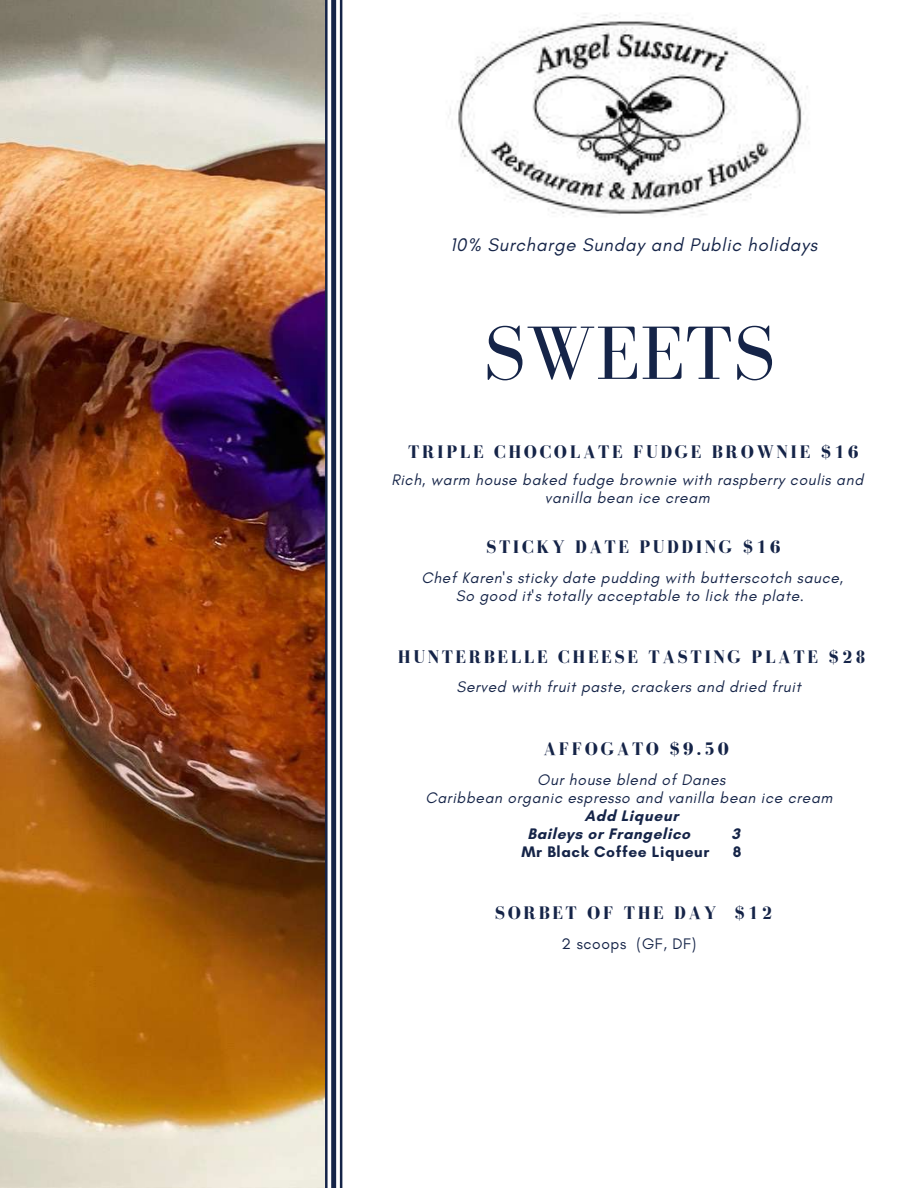
<style>
.page{position:relative;width:918px;height:1188px;background:#fff}
.page>*{position:absolute;margin:0;border:0;box-sizing:border-box;transform-origin:0 0}
.t1{font:77.85px "Bodoni FLF";color:#152448}
.t2{font:700 18.75px "Bodoni FLF";letter-spacing:.14em;color:#152448}
.t3{font:italic 18.6px "Glacial Indifference";letter-spacing:.04em;color:#152448}
.t4{font:italic 15.6px/18px "Glacial Indifference";letter-spacing:.04em;color:#152448;text-align:center}
.t5{font:700 15.6px/18px "Glacial Indifference";letter-spacing:.04em;color:#152448}
.t6{font:15.6px "Glacial Indifference";letter-spacing:.04em;color:#152448}
</style>
<div class="page">
<img style="left:0;top:0;width:325px;height:1188px">
<svg style="left:325px;top:0;width:17px;height:1188px"></svg>
<img style="left:448px;top:14px;width:360px;height:201px">
<p class="t3" style="left:450px;top:233px;width:369px">10% Surcharge Sunday and Public holidays</p>
<h1 class="t1" style="left:483px;top:311px;width:293px">SWEETS</h1>
<p class="t2" style="left:408px;top:442px;width:452px">TRIPLE CHOCOLATE FUDGE BROWNIE $16</p>
<p class="t4" style="left:391px;top:471px;width:473px">Rich, warm house baked fudge brownie with raspberry coulis and vanilla bean ice cream</p>
<p class="t2" style="left:486px;top:537px;width:296px">STICKY DATE PUDDING $16</p>
<p class="t4" style="left:421px;top:568px;width:423px">Chef Karen's sticky date pudding with butterscotch sauce,<br>So good it's totally acceptable to lick the plate.</p>
<p class="t2" style="left:398px;top:646px;width:470px">HUNTERBELLE CHEESE TASTING PLATE $28</p>
<p class="t4" style="left:456px;top:678px;width:346px">Served with fruit paste, crackers and dried fruit</p>
<p class="t2" style="left:543px;top:738px;width:187px">AFFOGATO $9.50</p>
<p class="t4" style="left:426px;top:770px;width:408px">Our house blend of Danes<br>Caribbean organic espresso and vanilla bean ice cream</p>
<p class="t5" style="left:527px;top:806px;width:164px;text-indent:57px">Add Liqueur<br>Baileys or Frangelico</p>
<p class="t5" style="left:731px;top:824px;width:10px">3</p>
<p class="t5" style="left:522px;top:842px;width:189px">Mr Black Coffee Liqueur</p>
<p class="t5" style="left:733px;top:842px;width:10px">8</p>
<p class="t2" style="left:495px;top:903px;width:279px">SORBET OF THE DAY $12</p>
<p class="t6" style="left:562px;top:934px;width:136px">2 scoops (GF, DF)</p>
</div>
